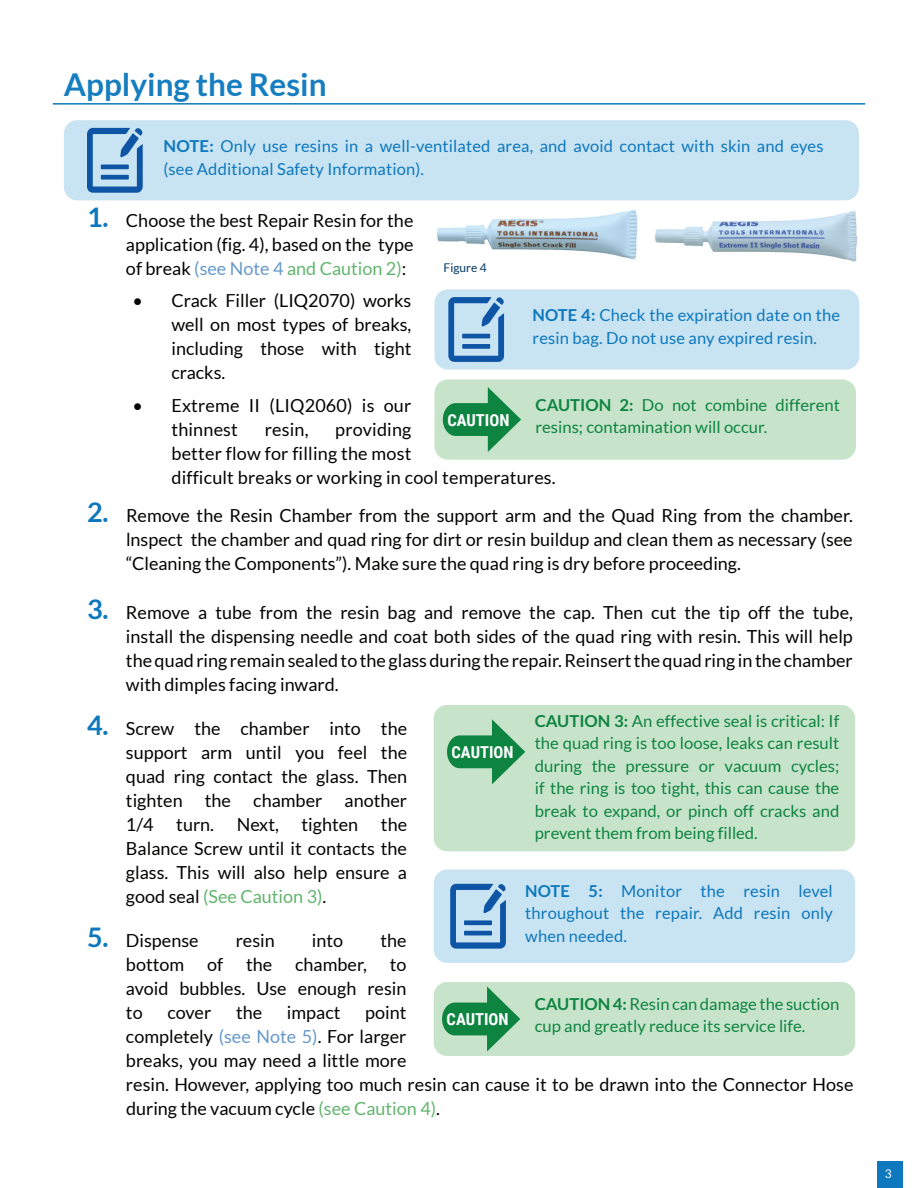
<style>
.page{position:relative;width:918px;height:1188px;background:#fff}
.page>*{position:absolute;margin:0;border:0;box-sizing:border-box;transform-origin:0 0}
.t1{font:700 31.5px "Lato";color:#167ec0}
.t2{font:18px/24px "Lato";color:#040503;text-align:justify}
.t3{font:16.5px/22.5px "Lato";color:#0e8441}
.t4{font:16.5px/22.5px "Lato";letter-spacing:.01em;color:#0d78bd}
.t5{font:700 16.5px "Roboto Condensed";color:#fff}
.t6{font:12px "Lato";color:#043963}
.t7{font:12px "Lato";color:#fff}
.s1{font-weight:700}
.s2{font-weight:700;font-size:27px;color:#0d78bd}
.s3{color:#6598ca}
.s4{color:#62b56e}
</style>
<div class="page">
<div style="left:877px;top:1161px;width:25px;height:27px;background:#0d78bd"></div>
<hr style="left:53px;top:103px;width:812px;height:2px;background:#0d78bd">
<div style="left:434px;top:982px;width:421px;height:74px;background:#c7e4ca;border-radius:14px"></div>
<div style="left:434px;top:705px;width:421px;height:146px;background:#c7e4ca;border-radius:14px"></div>
<svg style="left:442px;top:986px;width:78px;height:66px"></svg>
<svg style="left:447px;top:719px;width:78px;height:65px"></svg>
<div style="left:434px;top:870px;width:421px;height:93px;background:#c8e3f2;border-radius:14px"></div>
<svg style="left:450px;top:884px;width:56px;height:65px"></svg>
<div style="left:64px;top:120px;width:795px;height:80px;background:#c8e3f2;border-radius:14px"></div>
<div style="left:434px;top:379px;width:422px;height:81px;background:#c7e4ca;border-radius:14px"></div>
<svg style="left:443px;top:387px;width:78px;height:65px"></svg>
<div style="left:434px;top:289px;width:425px;height:81px;background:#c8e3f2;border-radius:14px"></div>
<svg style="left:448px;top:297px;width:56px;height:65px"></svg>
<svg style="left:87px;top:128px;width:56px;height:65px"></svg>
<img style="left:655px;top:211px;width:203px;height:51px">
<img style="left:437px;top:209px;width:201px;height:51px">
<h1 class="t1" style="left:64px;top:67px;width:264px">Applying the Resin</h1>
<p class="t4" style="left:164px;top:135px;width:662px"><span class="s1">NOTE:</span> Only use resins in a well-ventilated area, and avoid contact with skin and eyes (see Additional Safety Information).</p>
<p class="t2" style="left:126px;top:209px;width:289px;text-indent:-39px"><span class="s2">1.</span> Choose the best Repair Resin for the application (fig. 4), based on the type of break <span class="s3">(see Note 4</span> <span class="s4">and Caution 2)</span>:</p>
<p class="t6" style="left:444px;top:261px;width:45px">Figure 4</p>
<p class="t2" style="left:171px;top:289px;width:242px;text-indent:-39px">• Crack Filler (LIQ2070) works well on most types of breaks, including those with tight cracks.</p>
<p class="t2" style="left:171px;top:394px;width:241px;text-indent:-39px">• Extreme II (LIQ2060) is our thinnest</p>
<p class="t4" style="left:533px;top:304px;width:309px"><span class="s1">NOTE 4:</span> Check the expiration date on the resin bag. Do not use any expired resin.</p>
<p class="t3" style="left:536px;top:394px;width:306px"><span class="s1">CAUTION 2:</span> Do not combine different resins; contamination will occur.</p>
<p class="t5" style="left:447px;top:409px;width:64px">CAUTION</p>
<p class="t2" style="left:171px;top:418px;width:386px;text-align:left;text-indent:164px">providing<br>better flow for filling the most<br>difficult breaks or working in cool temperatures.</p>
<p class="t2" style="left:265px;top:418px;width:45px">resin,</p>
<p class="t2" style="left:126px;top:503px;width:728px;text-indent:-39px"><span class="s2">2.</span> Remove the Resin Chamber from the support arm and the Quad Ring from the chamber. lnspect the chamber and quad ring for dirt or resin buildup and clean them as necessary (see “Cleaning the Components”). Make sure the quad ring is dry before proceeding.</p>
<p class="t2" style="left:126px;top:601px;width:728px;text-indent:-39px"><span class="s2">3.</span> Remove a tube from the resin bag and remove the cap. Then cut the tip off the tube, install the dispensing needle and coat both sides of the quad ring with resin. This will help the quad ring remain sealed to the glass during the repair. Reinsert the quad ring in the chamber with dimples facing inward.</p>
<p class="t3" style="left:535px;top:710px;width:306px;text-align:justify"><span class="s1">CAUTION 3:</span> An effective seal is critical: If the quad ring is too loose, leaks can result during the pressure or vacuum cycles; if the ring is too tight, this can cause the break to expand, or pinch off cracks and prevent them from being filled.</p>
<p class="t2" style="left:126px;top:716px;width:283px;text-indent:-39px"><span class="s2">4.</span> Screw the chamber into the support arm until you feel the quad ring contact the glass. Then tighten the chamber another 1/4</p>
<p class="t5" style="left:452px;top:741px;width:64px">CAUTION</p>
<p class="t2" style="left:126px;top:812px;width:283px;text-indent:255px">the Balance Screw until it contacts the glass. This will also help ensure a good seal <span class="s4">(See Caution 3)</span>.</p>
<p class="t2" style="left:87px;top:928px;width:113px"><span class="s2">5.</span> Dispense</p>
<p class="t2" style="left:236px;top:928px;width:41px">resin</p>
<p class="t2" style="left:312px;top:928px;width:33px">into</p>
<p class="t2" style="left:380px;top:928px;width:28px">the</p>
<p class="t2" style="left:126px;top:952px;width:60px">bottom</p>
<p class="t2" style="left:207px;top:952px;width:18px">of</p>
<p class="t2" style="left:246px;top:952px;width:28px">the</p>
<p class="t2" style="left:295px;top:952px;width:73px">chamber,</p>
<p class="t2" style="left:176px;top:812px;width:39px">turn.</p>
<p class="t2" style="left:237px;top:812px;width:44px">Next,</p>
<p class="t2" style="left:302px;top:812px;width:58px">tighten</p>
<p class="t4" style="left:525px;top:880px;width:309px;text-align:justify"><span class="s1">NOTE 5:</span> Monitor the resin level throughout the repair. Add resin only when needed.</p>
<p class="t2" style="left:126px;top:952px;width:282px;text-indent:264px">to avoid bubbles. Use enough resin to</p>
<p class="t3" style="left:535px;top:992px;width:306px"><span class="s1">CAUTION 4:</span> Resin can damage the suction cup and greatly reduce its service life.</p>
<p class="t2" style="left:167px;top:1000px;width:45px">cover</p>
<p class="t2" style="left:236px;top:1000px;width:28px">the</p>
<p class="t2" style="left:287px;top:1000px;width:55px">impact</p>
<p class="t2" style="left:126px;top:1000px;width:729px;text-align:left;text-indent:239px">point<br>completely <span class="s3">(see Note 5)</span>. For larger<br>breaks, you may need a little more<br>resin. However, applying too much resin can cause it to be drawn into the Connector Hose during the vacuum cycle <span class="s4">(see Caution 4)</span>.</p>
<p class="t5" style="left:447px;top:1008px;width:64px">CAUTION</p>
<p class="t7" style="left:885px;top:1167px;width:8px">3</p>
</div>
